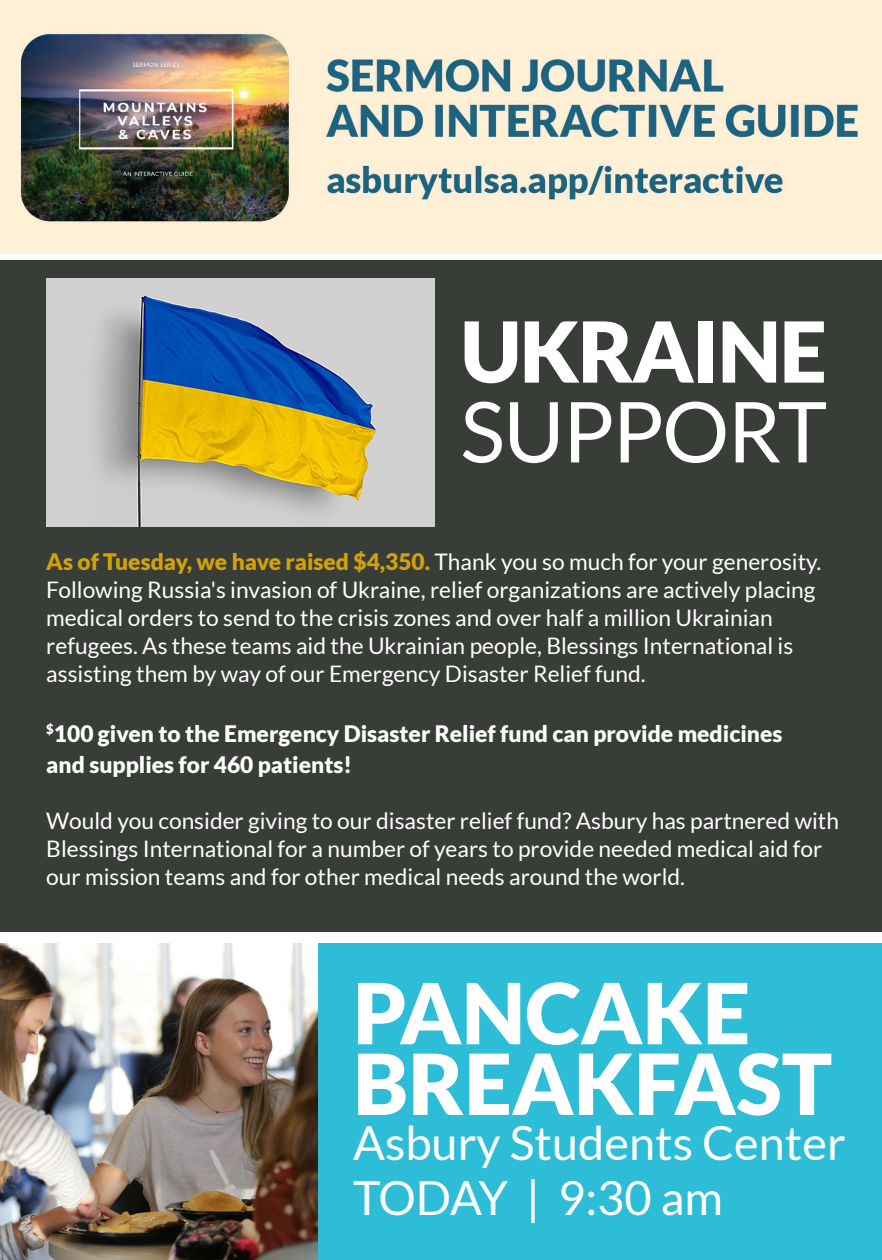
<style>
.page{position:relative;width:882px;height:1260px;background:#fff}
.page>*{position:absolute;margin:0;border:0;box-sizing:border-box;transform-origin:0 0}
.t1{font:900 84.17px/70.7px "Lato";color:#fff}
.t2{font:900 84px/79.8px "Lato";letter-spacing:-.02em;color:#fff}
.t3{font:46.9px "Lato";color:#fff}
.t4{font:22.75px/28px "Lato";color:#fff}
.t5{font:900 22.75px/31.5px "Lato";color:#fff}
.s1{font-weight:400}
.s2{font-weight:900;color:#d3a20a}
</style>
<div class="page">
<img style="left:0;top:0;width:882px;height:254px">
<div style="left:0;top:260px;width:882px;height:672px;background:#393d38"></div>
<img style="left:46px;top:279px;width:389px;height:248px">
<div style="left:0;top:943px;width:882px;height:317px;background:#2dbdd6"></div>
<img style="left:0;top:943px;width:318px;height:317px">
<p class="t2" style="left:460px;top:310px;width:368px">UKRAINE<br><span class="s1">SUPPORT</span></p>
<p class="t4" style="left:46px;top:548px;width:776px"><span class="s2">As of Tuesday, we have raised $4,350.</span> Thank you so much for your generosity.<br>Following Russia's invasion of Ukraine, relief organizations are actively placing medical orders to send to the crisis zones and over half a million Ukrainian refugees. As these teams aid the Ukrainian people, Blessings International is assisting them by way of our Emergency Disaster Relief fund.</p>
<p class="t5" style="left:46px;top:717px;width:738px"><sup>$</sup>100 given to the Emergency Disaster Relief fund can provide medicines and supplies for 460 patients!</p>
<p class="t4" style="left:46px;top:807px;width:794px">Would you consider giving to our disaster relief fund? Asbury has partnered with<br>Blessings International for a number of years to provide needed medical aid for our mission teams and for other medical needs around the world.</p>
<p class="t1" style="left:353px;top:976px;width:481px">PANCAKE<br>BREAKFAST</p>
<p class="t3" style="left:353px;top:1117px;width:494px">Asbury Students Center</p>
<p class="t3" style="left:353px;top:1172px;width:372px">TODAY | 9:30 am</p>
</div>
